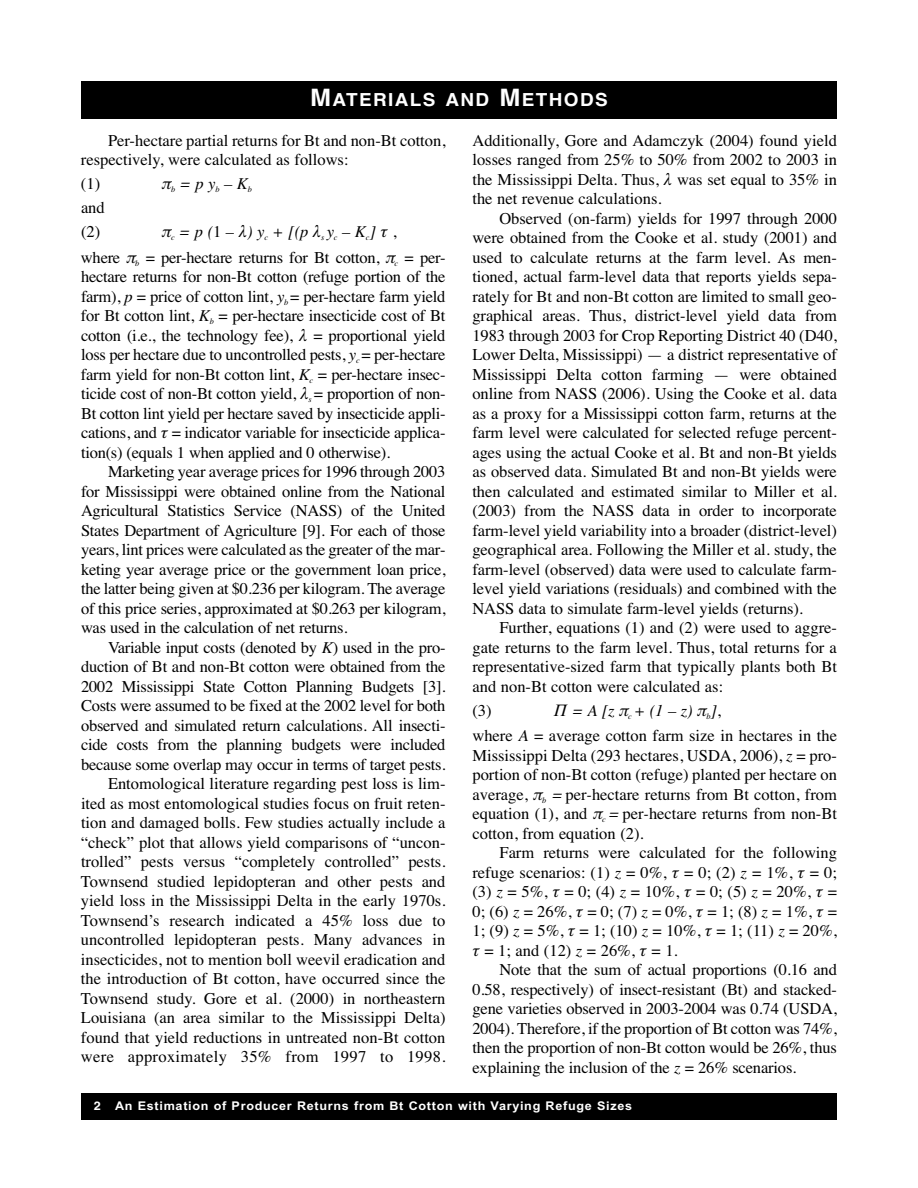
<style>
.page{position:relative;width:918px;height:1188px;background:#fff}
.page>*{position:absolute;margin:0;border:0;box-sizing:border-box;transform-origin:0 0}
.t1{font:700 18px "Helvetica";letter-spacing:.075em;color:#fff;scale:1.05 1}
.t2{font:16.5px/19.5px "Times";color:#000;text-align:justify}
.t3{font:italic 16.5px "Times";color:#000}
.t4{font:700 12px "Arial";letter-spacing:.055em;color:#fff;scale:1.05 1}
.s1{font-size:24px}
.s2{font-style:italic}
.s3{font-family:"Helvetica"}
</style>
<div class="page">
<div style="left:81px;top:1094px;width:756px;height:26px;background:#000"></div>
<div style="left:81px;top:81px;width:756px;height:38px;background:#000"></div>
<p class="t1" style="left:310px;top:89px;width:285px"><span class="s1">M</span>ATERIALS AND <span class="s1">M</span>ETHODS</p>
<p class="t2" style="left:81px;top:130px;width:366px;text-indent:27px">Per-hectare partial returns for Bt and non-Bt cotton, respectively, were calculated as follows:</p>
<p class="t2" style="left:81px;top:174px;width:21px">(1)</p>
<p class="t3" style="left:162px;top:174px;width:92px">π<sub>b</sub> =py<sub>b</sub> –K<sub>b</sub></p>
<p class="t2" style="left:81px;top:195px;width:25px;line-height:24px">and (2)</p>
<p class="t2" style="left:81px;top:219px;width:366px;line-height:25.5px;text-indent:81px"><span class="s2">π</span><sub>c</sub> <span class="s2">=p(</span>1<span class="s2">–λ)y</span><sub>c</sub> <span class="s2">+[(pλ</span><sub>s</sub><span class="s2">y</span><sub>c</sub> <span class="s2">–K</span><sub>c</sub><span class="s2">]τ</span>,<br>where <span class="s2">π</span><sub>b</sub> = per-hectare returns for Bt cotton, <span class="s2">π</span><sub>c</sub> = per-</p>
<p class="t2" style="left:81px;top:267px;width:366px">hectare returns for non-Bt cotton (refuge portion of the farm), <span class="s2">p</span> = price of cotton lint, <span class="s2">y</span><sub>b</sub> = per-hectare farm yield for Bt cotton lint, <span class="s2">K</span><sub>b</sub> = per-hectare insecticide cost of Bt cotton (i.e., the technology fee), <span class="s2">λ</span> = proportional yield loss per hectare due to uncontrolled pests, <span class="s2">y</span><sub>c</sub> = per-hectare farm yield for non-Bt cotton lint, <span class="s2">K</span><sub>c</sub> = per-hectare insec&shy;ticide cost of non-Bt cotton yield, <span class="s2">λ</span><sub>s</sub> = proportion of non-Bt cotton lint yield per hectare saved by insecticide appli&shy;cations, and <span class="s2">τ</span> = indicator variable for insecticide applica&shy;tion(s) (equals 1 when applied and 0 otherwise).</p>
<p class="t2" style="left:81px;top:462px;width:366px;text-indent:27px">Marketing year average prices for 1996 through 2003 for Mississippi were obtained online from the National Agricultural Statistics Service (NASS) of the United States Department of Agriculture [9]. For each of those years, lint prices were calculated as the greater of the mar&shy;keting year average price or the government loan price, the latter being given at $0.236 per kilogram. The average of this price series, approximated at $0.263 per kilogram, was used in the calculation of net returns.</p>
<p class="t2" style="left:81px;top:637px;width:366px;text-align:right">Variable input costs (denoted by <span class="s2">K</span>) used in the pro&shy;duction of Bt and non-Bt cotton were obtained from the 2002 Mississippi State Cotton Planning Budgets [3].<br>Costs were assumed to be fixed at the 2002 level for both observed and simulated return calculations. All insecti&shy;cide costs from the planning budgets were included because some overlap may occur in terms of target pests.<br>Entomological literature regarding pest loss is lim&shy;ited as most entomological studies focus on fruit reten&shy;tion and damaged bolls. Few studies actually include a “check” plot that allows yield comparisons of “uncon&shy;trolled” pests versus “completely controlled” pests.<br>Townsend studied lepidopteran and other pests and yield loss in the Mississippi Delta in the early 1970s.<br>Townsend’s research indicated a 45% loss due to uncontrolled lepidopteran pests. Many advances in insecticides, not to mention boll weevil eradication and the introduction of Bt cotton, have occurred since the Townsend study. Gore et al. (2000) in northeastern Louisiana (an area similar to the Mississippi Delta) found that yield reductions in untreated non-Bt cotton were approximately 35% from 1997 to 1998.</p>
<p class="t2" style="left:472px;top:130px;width:366px">Additionally, Gore and Adamczyk (2004) found yield losses ranged from 25% to 50% from 2002 to 2003 in the Mississippi Delta. Thus, <span class="s2">λ</span> was set equal to 35% in the net revenue calculations.</p>
<p class="t2" style="left:472px;top:208px;width:366px;text-indent:27px">Observed (on-farm) yields for 1997 through 2000 were obtained from the Cooke et al. study (2001) and used to calculate returns at the farm level. As men&shy;tioned, actual farm-level data that reports yields sepa&shy;rately for Bt and non-Bt cotton are limited to small geo&shy;graphical areas. Thus, district-level yield data from 1983 through 2003 for Crop Reporting District 40 (D40, Lower Delta, Mississippi) — a district representative of Mississippi Delta cotton farming — were obtained online from NASS (2006). Using the Cooke et al. data as a proxy for a Mississippi cotton farm, returns at the farm level were calculated for selected refuge percent&shy;ages using the actual Cooke et al. Bt and non-Bt yields as observed data. Simulated Bt and non-Bt yields were then calculated and estimated similar to Miller et al. (2003) from the NASS data in order to incorporate farm-level yield variability into a broader (district-level) geographical area. Following the Miller et al. study, the farm-level (observed) data were used to calculate farm&shy;level yield variations (residuals) and combined with the NASS data to simulate farm-level yields (returns).</p>
<p class="t2" style="left:472px;top:618px;width:366px;text-indent:27px">Further, equations (1) and (2) were used to aggre&shy;gate returns to the farm level. Thus, total returns for a representative-sized farm that typically plants both Bt and non-Bt cotton were calculated as:</p>
<p class="t2" style="left:472px;top:700px;width:21px">(3)</p>
<p class="t2" style="left:473px;top:697px;width:366px;line-height:25.5px;text-indent:81px"><span class="s2">Π=A[zπ</span><sub>c</sub><span class="s2">+(1–z)π</span><sub>b</sub><span class="s2">]</span>,<br>where <span class="s2">A</span> = average cotton farm size in hectares in the</p>
<p class="t2" style="left:472px;top:745px;width:366px">Mississippi Delta (293 hectares, USDA, 2006), <span class="s2">z</span> = pro&shy;portion of non-Bt cotton (refuge) planted per hectare on average, <span class="s2">π</span><sub>b</sub> <span class="s2">=</span> per<span class="s2">-</span>hectare returns from Bt cotton, from equation (1), and <span class="s2">π</span><sub>c</sub> <span class="s2">=</span> per<span class="s2">-</span>hectare returns from non-Bt cotton, from equation (2).</p>
<p class="t2" style="left:472px;top:843px;width:366px;text-indent:27px">Farm returns were calculated for the following refuge scenarios: (1) <span class="s2">z</span> = 0%, <span class="s2">τ</span> = 0; (2) <span class="s2">z</span> = 1%, <span class="s2">τ</span> = 0; (3)<span class="s2">z</span>=5%,<span class="s2">τ</span>=0;(4)<span class="s2">z</span>=10%,<span class="s2">τ</span>=0;(5)<span class="s2">z</span>=20%,<span class="s2">τ</span>= 0;(6)<span class="s2">z</span>=26%,<span class="s2">τ</span>=0;(7)<span class="s2">z</span>=0%,<span class="s2">τ</span>=1;(8)<span class="s2">z</span>=1%,<span class="s2">τ</span>= 1; (9) <span class="s2">z</span> = 5%, <span class="s2">τ</span> = 1; (10) <span class="s2">z</span> = 10%, <span class="s2">τ</span> = 1; (11) <span class="s2">z</span> = 20%, <span class="s2">τ</span> = 1; and (12) <span class="s2">z</span> = 26%, <span class="s2">τ</span> = 1.</p>
<p class="t2" style="left:472px;top:960px;width:366px;text-indent:27px">Note that the sum of actual proportions (0.16 and 0.58, respectively) of insect-resistant (Bt) and stacked&shy;gene varieties observed in 2003-2004 was 0.74 (USDA, 2004). Therefore, if the proportion of Bt cotton was 74%, then the proportion of non-Bt cotton would be 26%, thus explaining the inclusion of the <span class="s2">z</span> = 26% scenarios.</p>
<p class="t4" style="left:94px;top:1099px;width:514px"><span class="s3">2</span> An Estimation of Producer Returns from Bt Cotton with Varying Refuge Sizes</p>
</div>
